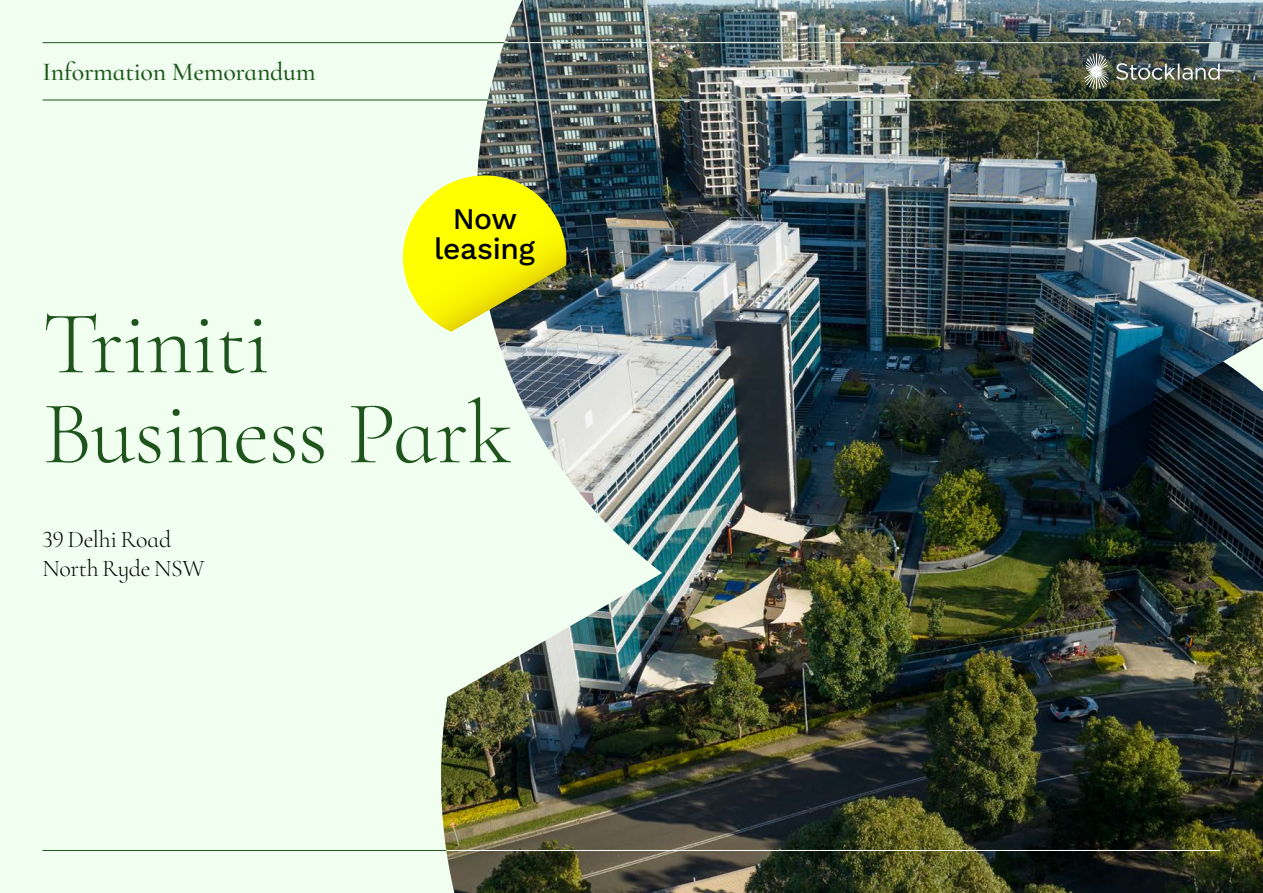
<style>
.page{position:relative;width:1263px;height:893px;background:#f0fff0}
.page>*{position:absolute;margin:0;border:0;box-sizing:border-box;transform-origin:0 0}
.t1{font:300 90px/90px "Cormorant Infant";letter-spacing:-.01em;color:#1f551d}
.t2{font:500 30px/30px "Work Sans";letter-spacing:-.01em;color:#000;text-align:center}
.t3{font:500 25.95px "Cormorant Infant";letter-spacing:-.01em;color:#1f551d}
.t4{font:300 24px/28.8px "Cormorant Infant";letter-spacing:-.015em;color:#000}
</style>
<div class="page">
<img style="left:441px;top:0;width:822px;height:893px">
<img style="left:942px;top:361px;width:321px;height:297px">
<hr style="left:43px;top:850px;width:1177px;height:1px;background:#1f551d">
<hr style="left:446px;top:850px;width:774px;height:1px;background:#fff">
<svg style="left:403px;top:175px;width:163px;height:157px;background:#d4d72a"></svg>
<svg style="left:1116px;top:63px;width:104px;height:17px;background:#747d76"></svg>
<svg style="left:1084px;top:54px;width:25px;height:35px"></svg>
<hr style="left:43px;top:42px;width:1177px;height:1px;background:#1f551d">
<hr style="left:504px;top:42px;width:716px;height:1px;background:#fff">
<hr style="left:43px;top:100px;width:1177px;height:1px;background:#1f551d">
<hr style="left:488px;top:100px;width:732px;height:1px;background:#fff">
<p class="t3" style="left:43px;top:55px;width:275px">Information Memorandum</p>
<p class="t2" style="left:434px;top:202px;width:102px">Now leasing</p>
<h1 class="t1" style="left:43px;top:298px;width:471px">Triniti<br>Business Park</h1>
<p class="t4" style="left:43px;top:525px;width:164px">39 Delhi Road<br>North Ryde NSW</p>
</div>
